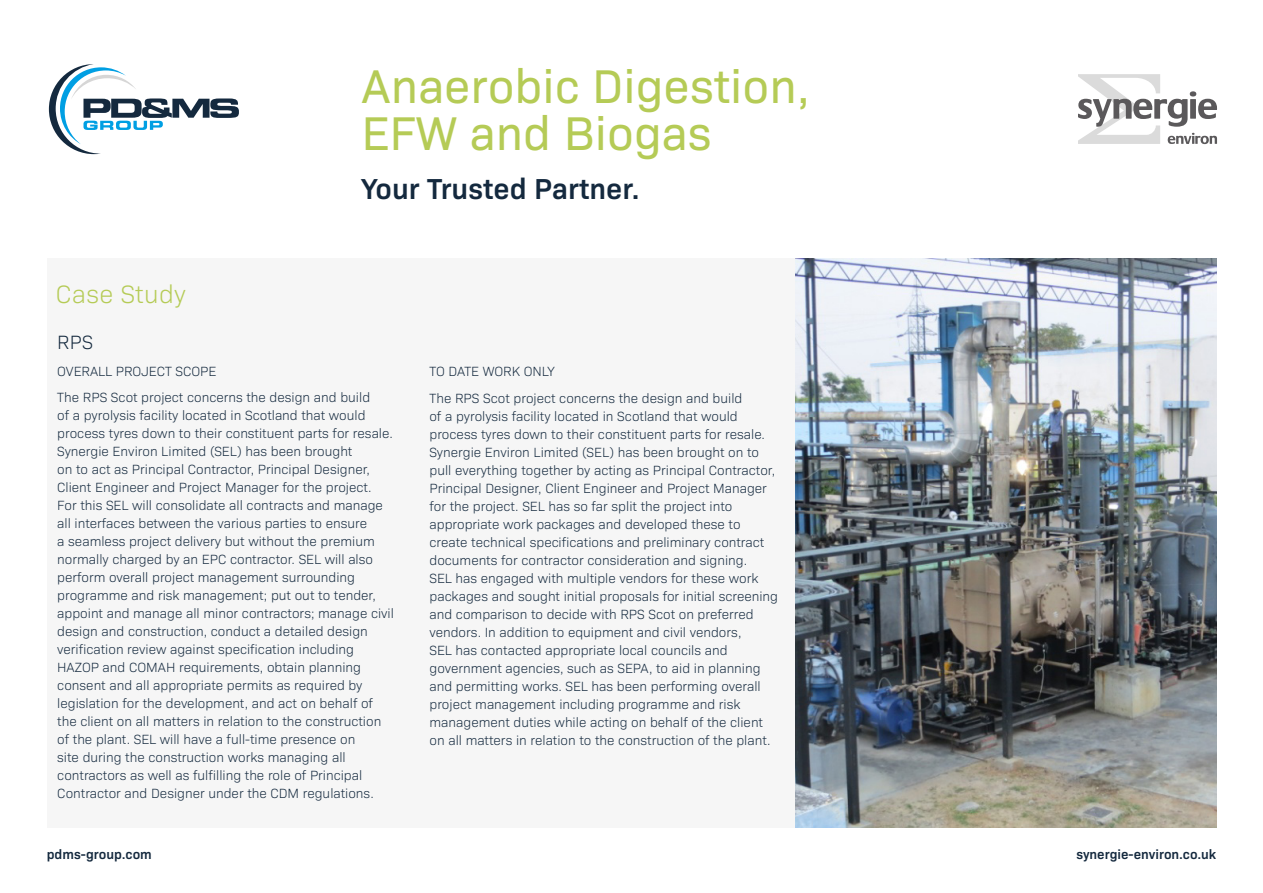
<style>
.page{position:relative;width:1263px;height:893px;background:#fff}
.page>*{position:absolute;margin:0;border:0;box-sizing:border-box;transform-origin:0 0}
.t1{font:48px/46.5px "Bio Sans";color:#b5cb56}
.t2{font:600 29.25px "Bio Sans";color:#14293e}
.t3{font:300 25.5px "Bio Sans";letter-spacing:.01em;color:#b5cb56}
.t4{font:300 19.5px "Bio Sans";color:#14293e}
.t5{font:300 13.5px/18px "Bio Sans";color:#14293e}
.t6{font:600 13.5px "Bio Sans";color:#14293e}
</style>
<div class="page">
<div style="left:47px;top:258px;width:1169px;height:570px;background:#f6f6f6"></div>
<svg style="left:49px;top:64px;width:190px;height:90px"></svg>
<img style="left:796px;top:258px;width:420px;height:570px">
<svg style="left:1078px;top:74px;width:139px;height:70px"></svg>
<h3 class="t3" style="left:56px;top:276px;width:131px">Case Study</h3>
<h1 class="t1" style="left:361px;top:60px;width:450px">Anaerobic Digestion,<br>EFW and Biogas</h1>
<h2 class="t2" style="left:361px;top:166px;width:280px">Your Trusted Partner.</h2>
<h3 class="t4" style="left:57px;top:328px;width:37px">RPS</h3>
<p class="t5" style="left:57px;top:357px;width:314px;line-height:26.5px">OVERALL PROJECT SCOPE<br>The RPS Scot project concerns the design and build</p>
<p class="t5" style="left:57px;top:406px;width:338px">of a pyrolysis facility located in Scotland that would process tyres down to their constituent parts for resale.<br>Synergie Environ Limited (SEL) has been brought<br>on to act as Principal Contractor, Principal Designer, Client Engineer and Project Manager for the project.<br>For this SEL will consolidate all contracts and manage all interfaces between the various parties to ensure<br>a seamless project delivery but without the premium normally charged by an EPC contractor. SEL will also perform overall project management surrounding programme and risk management; put out to tender, appoint and manage all minor contractors; manage civil design and construction, conduct a detailed design verification review against specification including HAZOP and COMAH requirements, obtain planning consent and all appropriate permits as required by legislation for the development, and act on behalf of the client on all matters in relation to the construction of the plant. SEL will have a full-time presence on<br>site during the construction works managing all contractors as well as fulfilling the role of Principal Contractor and Designer under the CDM regulations.</p>
<p class="t5" style="left:429px;top:357px;width:314px;line-height:26.5px">TO DATE WORK ONLY<br>The RPS Scot project concerns the design and build</p>
<p class="t5" style="left:429px;top:406px;width:350px">of a pyrolysis facility located in Scotland that would process tyres down to their constituent parts for resale.<br>Synergie Environ Limited (SEL) has been brought on to pull everything together by acting as Principal Contractor, Principal Designer, Client Engineer and Project Manager for the project. SEL has so far split the project into appropriate work packages and developed these to create technical specifications and preliminary contract documents for contractor consideration and signing.<br>SEL has engaged with multiple vendors for these work packages and sought initial proposals for initial screening and comparison to decide with RPS Scot on preferred vendors. In addition to equipment and civil vendors,<br>SEL has contacted appropriate local councils and government agencies, such as SEPA, to aid in planning and permitting works. SEL has been performing overall project management including programme and risk management duties while acting on behalf of the client on all matters in relation to the construction of the plant.</p>
<p class="t6" style="left:47px;top:844px;width:107px">pdms-group.com</p>
<p class="t6" style="left:1076px;top:844px;width:141px">synergie-environ.co.uk</p>
</div>
